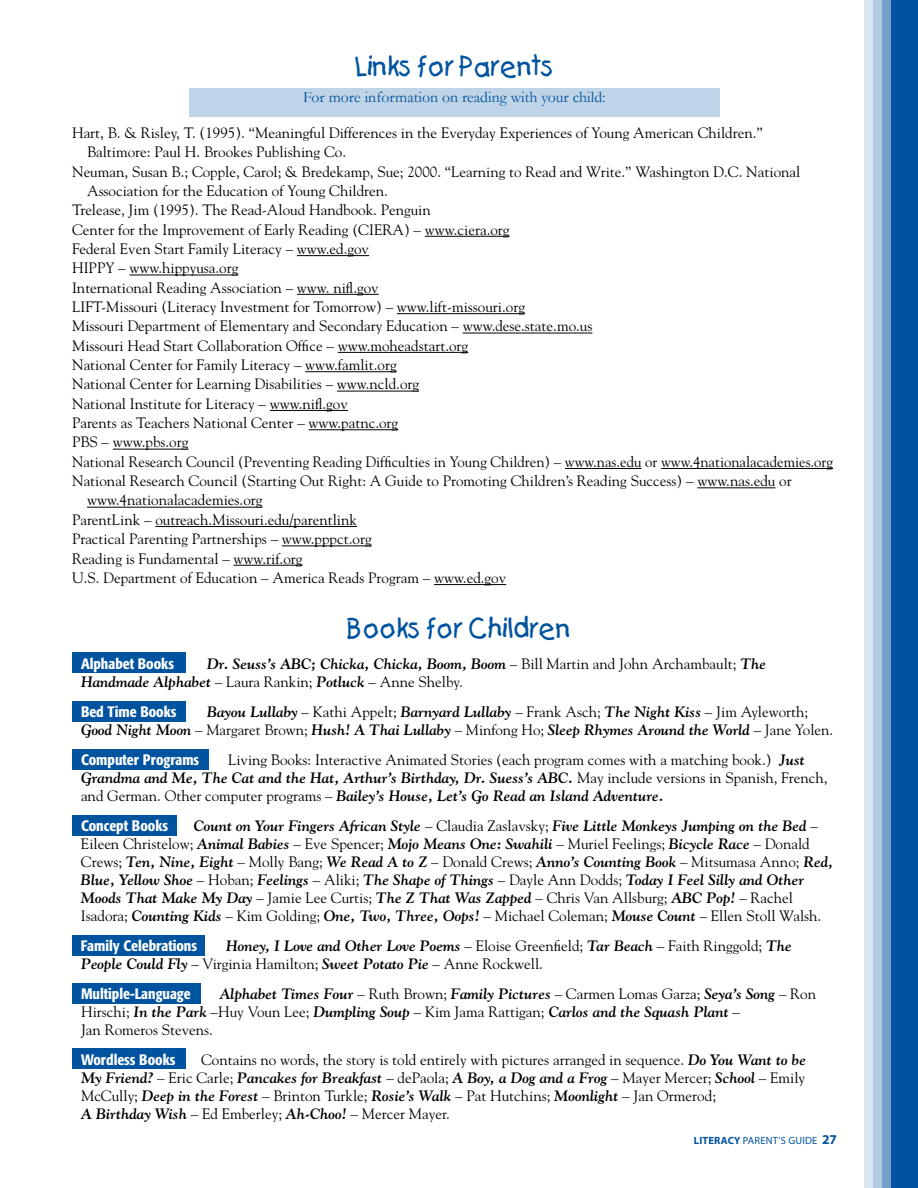
<style>
.page{position:relative;width:918px;height:1188px;background:#fff}
.page>*{position:absolute;margin:0;border:0;box-sizing:border-box;transform-origin:0 0}
.t1{font:27px "Catchup";color:#00539f;scale:.9 1}
.t2{font:15.75px "Garamond";color:#00539f}
.t3{font:15px/18px "Goudy";color:#000}
.t4{font:italic 700 15px/18px "Goudy";color:#000}
.t5{font:500 condensed 15px "Formata";color:#fff}
.t6{font:10.5px "Myriad Pro";letter-spacing:.02em;color:#00539f}
.s1{font-weight:400;font-style:normal}
.s2{font-weight:700;font-style:italic}
.s3{font-weight:700}
.s4{font-weight:700;font-size:13.5px}
</style>
<div class="page">
<div style="left:72px;top:1048px;width:113px;height:22px;background:#00539f"></div>
<div style="left:72px;top:983px;width:129px;height:21px;background:#00539f"></div>
<div style="left:72px;top:935px;width:133px;height:21px;background:#00539f"></div>
<div style="left:72px;top:815px;width:105px;height:21px;background:#00539f"></div>
<div style="left:72px;top:749px;width:136px;height:21px;background:#00539f"></div>
<div style="left:72px;top:701px;width:114px;height:21px;background:#00539f"></div>
<div style="left:72px;top:652px;width:114px;height:22px;background:#00539f"></div>
<div style="left:891px;top:0;width:27px;height:1188px;background:#00539f"></div>
<div style="left:882px;top:0;width:9px;height:1188px;background:#73a0ca"></div>
<div style="left:873px;top:0;width:9px;height:1188px;background:#b3cbe2"></div>
<div style="left:864px;top:0;width:9px;height:1188px;background:#d9e5f1"></div>
<div style="left:189px;top:88px;width:531px;height:29px;background:#bfd4e7"></div>
<hr style="left:425px;top:236px;width:85px;height:1px;background:#000">
<hr style="left:297px;top:255px;width:72px;height:1px;background:#000">
<hr style="left:130px;top:275px;width:108px;height:1px;background:#000">
<hr style="left:297px;top:294px;width:82px;height:1px;background:#000">
<hr style="left:397px;top:313px;width:128px;height:1px;background:#000">
<hr style="left:463px;top:333px;width:129px;height:1px;background:#000">
<hr style="left:338px;top:352px;width:130px;height:1px;background:#000">
<hr style="left:305px;top:371px;width:92px;height:1px;background:#000">
<hr style="left:337px;top:391px;width:82px;height:1px;background:#000">
<hr style="left:270px;top:410px;width:78px;height:1px;background:#000">
<hr style="left:309px;top:429px;width:89px;height:1px;background:#000">
<hr style="left:113px;top:449px;width:75px;height:1px;background:#000">
<hr style="left:565px;top:468px;width:76px;height:1px;background:#000">
<hr style="left:661px;top:468px;width:172px;height:1px;background:#000">
<hr style="left:697px;top:487px;width:78px;height:1px;background:#000">
<hr style="left:87px;top:507px;width:176px;height:1px;background:#000">
<hr style="left:155px;top:526px;width:202px;height:1px;background:#000">
<hr style="left:282px;top:545px;width:90px;height:1px;background:#000">
<hr style="left:234px;top:565px;width:69px;height:1px;background:#000">
<hr style="left:434px;top:584px;width:72px;height:1px;background:#000">
<h1 class="t1" style="left:355px;top:48px;width:223px">Links for Parents</h1>
<p class="t2" style="left:303px;top:88px;width:304px">For more information on reading with your child:</p>
<p class="t3" style="left:72px;top:123px;width:692px">Hart, B. &amp; Risley, T. (1995). ‘‘Meaningful Differences in the Everyday Experiences of Young American Children.’’</p>
<p class="t3" style="left:87px;top:143px;width:261px">Baltimore: Paul H. Brookes Publishing Co.</p>
<p class="t3" style="left:72px;top:162px;width:730px">Neuman, Susan B.; Copple, Carol; &amp; Bredekamp, Sue; 2000. ‘‘Learning to Read and Write.’’ Washington D.C. National</p>
<p class="t3" style="left:87px;top:181px;width:302px">Association for the Education of Young Children.</p>
<p class="t3" style="left:72px;top:201px;width:360px">Trelease, Jim (1995). The Read-Aloud Handbook. Penguin</p>
<p class="t3" style="left:72px;top:220px;width:439px">Center for the Improvement of Early Reading (CIERA) – www.ciera.org</p>
<p class="t3" style="left:72px;top:239px;width:299px">Federal Even Start Family Literacy – www.ed.gov</p>
<p class="t3" style="left:72px;top:259px;width:168px">HIPPY – www.hippyusa.org</p>
<p class="t3" style="left:72px;top:278px;width:308px">International Reading Association – www. nifl.gov</p>
<p class="t3" style="left:72px;top:297px;width:455px">LIFT-Missouri (Literacy Investment for Tomorrow) – www.lift-missouri.org</p>
<p class="t3" style="left:72px;top:317px;width:522px">Missouri Department of Elementary and Secondary Education – www.dese.state.mo.us</p>
<p class="t3" style="left:72px;top:336px;width:398px">Missouri Head Start Collaboration Office – www.moheadstart.org</p>
<p class="t3" style="left:72px;top:355px;width:326px">National Center for Family Literacy – www.famlit.org</p>
<p class="t3" style="left:72px;top:375px;width:349px">National Center for Learning Disabilities – www.ncld.org</p>
<p class="t3" style="left:72px;top:394px;width:277px">National Institute for Literacy – www.nifl.gov</p>
<p class="t3" style="left:72px;top:413px;width:328px">Parents as Teachers National Center – www.patnc.org</p>
<p class="t3" style="left:72px;top:433px;width:118px">PBS – www.pbs.org</p>
<p class="t3" style="left:72px;top:452px;width:763px">National Research Council (Preventing Reading Difficulties in Young Children) – www.nas.edu or www.4nationalacademies.org</p>
<p class="t3" style="left:72px;top:471px;width:721px">National Research Council (Starting Out Right: A Guide to Promoting Children’s Reading Success) – www.nas.edu or</p>
<p class="t3" style="left:87px;top:491px;width:177px">www.4nationalacademies.org</p>
<p class="t3" style="left:72px;top:510px;width:286px">ParentLink – outreach.Missouri.edu/parentlink</p>
<p class="t3" style="left:72px;top:530px;width:301px">Practical Parenting Partnerships – www.pppct.org</p>
<p class="t3" style="left:72px;top:549px;width:232px">Reading is Fundamental – www.rif.org</p>
<p class="t3" style="left:72px;top:568px;width:436px">U.S. Department of Education – America Reads Program – www.ed.gov</p>
<h1 class="t1" style="left:347px;top:611px;width:251px">Books for Children</h1>
<p class="t5" style="left:81px;top:655px;width:95px">Alphabet Books</p>
<p class="t4" style="left:81px;top:654px;width:687px;text-indent:126px">Dr. Seuss’s ABC; Chicka, Chicka, Boom, Boom <span class="s1">– Bill Martin and John Archambault;</span> The<br>Handmade Alphabet <span class="s1">– Laura Rankin;</span> Potluck <span class="s1">– Anne Shelby.</span></p>
<p class="t5" style="left:81px;top:703px;width:97px">Bed Time Books</p>
<p class="t4" style="left:81px;top:702px;width:754px;text-indent:126px">Bayou Lullaby <span class="s1">– Kathi Appelt;</span> Barnyard Lullaby <span class="s1">– Frank Asch;</span> The Night Kiss <span class="s1">– Jim Ayleworth;<br></span>Good Night Moon <span class="s1">– Margaret Brown;</span> Hush! A Thai Lullaby <span class="s1">– Minfong Ho;</span> Sleep Rhymes Around the World <span class="s1">– Jane Yolen.</span></p>
<p class="t5" style="left:81px;top:751px;width:120px">Computer Programs</p>
<p class="t3" style="left:81px;top:750px;width:748px;text-indent:147px">Living Books: Interactive Animated Stories (each program comes with a matching book.) <span class="s2">Just<br>Grandma and Me, The Cat and the Hat, Arthur’s Birthday, Dr. Suess’s ABC.</span> May include versions in Spanish, French, and German. Other computer programs – <span class="s2">Bailey’s House, Let’s Go Read an Island Adventure.</span></p>
<p class="t5" style="left:81px;top:817px;width:89px">Concept Books</p>
<p class="t4" style="left:81px;top:816px;width:754px;text-indent:113px">Count on Your Fingers African Style <span class="s1">– Claudia Zaslavsky;</span> Five Little Monkeys Jumping on the Bed <span class="s1">– Eileen Christelow;</span> Animal Babies <span class="s1">– Eve Spencer;</span> Mojo Means One: Swahili <span class="s1">– Muriel Feelings;</span> Bicycle Race <span class="s1">– Donald Crews;</span> Ten, Nine, Eight <span class="s1">– Molly Bang;</span> We Read A to Z <span class="s1">– Donald Crews;</span> Anno’s Counting Book <span class="s1">– Mitsumasa Anno;</span> Red, Blue, Yellow Shoe <span class="s1">– Hoban;</span> Feelings <span class="s1">– Aliki;</span> The Shape of Things <span class="s1">– Dayle Ann Dodds;</span> Today I Feel Silly and Other Moods That Make My Day <span class="s1">– Jamie Lee Curtis;</span> The Z That Was Zapped <span class="s1">– Chris Van Allsburg;</span> ABC Pop! <span class="s1">– Rachel Isadora;</span> Counting Kids <span class="s1">– Kim Golding;</span> One, Two, Three, Oops! <span class="s1">– Michael Coleman;</span> Mouse Count <span class="s1">– Ellen Stoll Walsh.</span></p>
<p class="t5" style="left:81px;top:937px;width:118px">Family Celebrations</p>
<p class="t4" style="left:81px;top:936px;width:712px;text-indent:145px">Honey, I Love and Other Love Poems <span class="s1">– Eloise Greenfield;</span> Tar Beach <span class="s1">– Faith Ringgold;</span> The<br>People Could Fly <span class="s1">– Virginia Hamilton;</span> Sweet Potato Pie <span class="s1">– Anne Rockwell.</span></p>
<p class="t5" style="left:81px;top:985px;width:111px">Multiple-Language</p>
<p class="t3" style="left:81px;top:984px;width:737px;text-indent:139px"><span class="s2">Alphabet Times Four</span> – Ruth Brown; <span class="s2">Family Pictures</span> – Carmen Lomas Garza; <span class="s2">Seya’s Song</span> – Ron<br>Hirschi; <span class="s2">In the Park</span> –Huy Voun Lee; <span class="s2">Dumpling Soup</span> – Kim Jama Rattigan; <span class="s2">Carlos and the Squash Plant</span> –<br>Jan Romeros Stevens.</p>
<p class="t5" style="left:81px;top:1051px;width:96px">Wordless Books</p>
<p class="t3" style="left:81px;top:1050px;width:727px;text-indent:120px">Contains no words, the story is told entirely with pictures arranged in sequence. <span class="s2">Do You Want to be My Friend?</span> – Eric Carle; <span class="s2">Pancakes for Breakfast</span> – dePaola; <span class="s2">A Boy, a Dog and a Frog</span> – Mayer Mercer; <span class="s2">School</span> – Emily McCully; <span class="s2">Deep in the Forest</span> – Brinton Turkle; <span class="s2">Rosie’s Walk</span> – Pat Hutchins; <span class="s2">Moonlight</span> – Jan Ormerod;<br><span class="s2">A Birthday Wish</span> – Ed Emberley; <span class="s2">Ah-Choo!</span> – Mercer Mayer.</p>
<p class="t6" style="left:694px;top:1134px;width:145px"><span class="s3">LITERACY</span> PARENT’S GUIDE <span class="s4">27</span></p>
</div>
